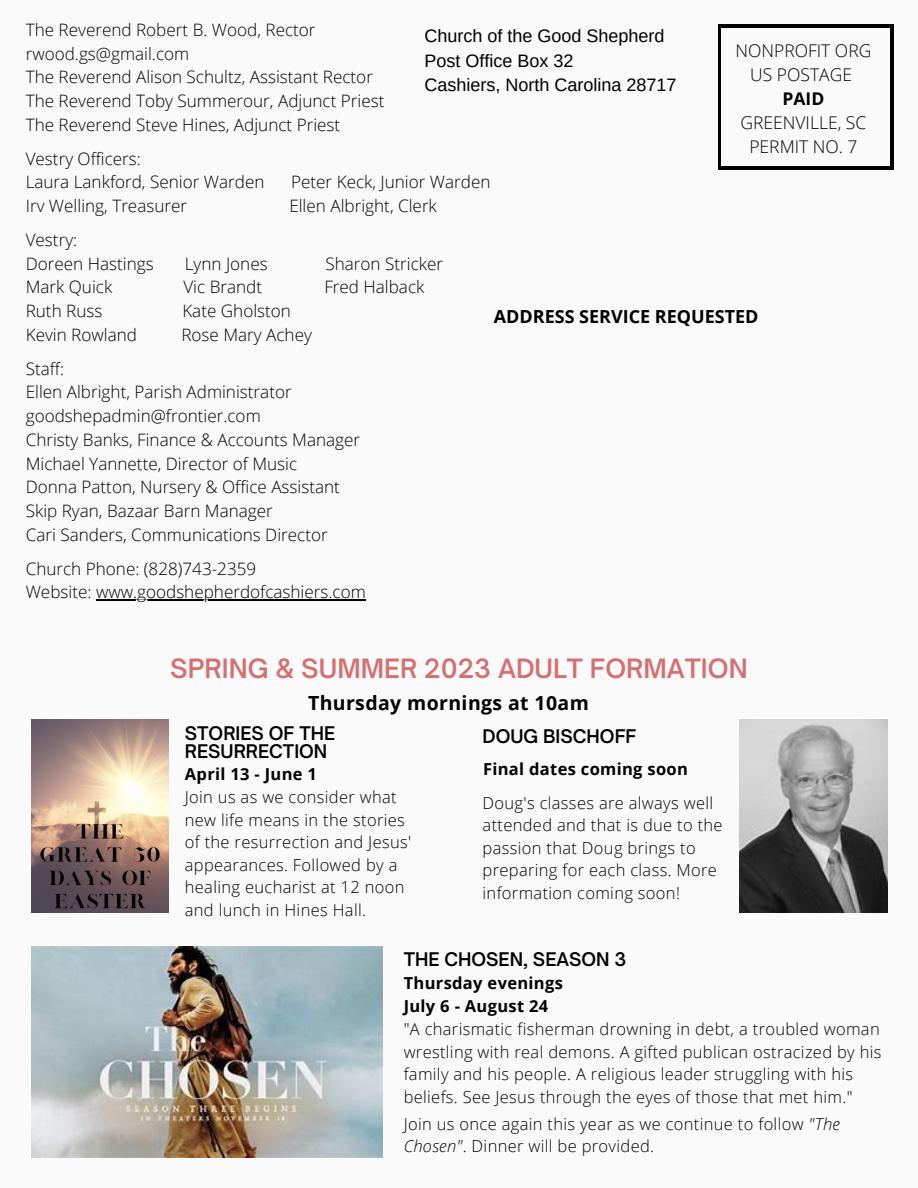
<style>
.page{position:relative;width:918px;height:1188px;background:#fafafa}
.page>*{position:absolute;margin:0;border:0;box-sizing:border-box;transform-origin:0 0}
.t1{font:600 25.5px "Open Sauce One";color:#d67070}
.t2{font:700 19.5px "Open Sans";letter-spacing:.02em;color:#000}
.t3{font:18px "Arimo";color:#000}
.t4{font:600 18px/18px "Open Sauce One";color:#000}
.t5{font:700 18px "Open Sans";color:#000}
.t6{font:300 17.55px "Open Sans";color:#000}
.t7{font:700 17.55px "Open Sans";color:#000}
.t8{font:300 17.1px "Open Sans";color:#000}
.t9{font:300 16.5px/22.5px "Open Sans";letter-spacing:.02em;color:#000}
.t10{font:700 16.5px "Open Sans";letter-spacing:.02em;color:#000}
.s1{font-style:italic}
</style>
<div class="page">
<div style="left:718px;top:25px;width:176px;height:145px;background:linear-gradient(to right,#000,#000)"></div>
<div style="left:722px;top:29px;width:168px;height:137px;background:#fafafa"></div>
<img style="left:31px;top:946px;width:351px;height:212px">
<img style="left:740px;top:719px;width:147px;height:194px">
<img style="left:31px;top:719px;width:138px;height:194px">
<hr style="left:96px;top:600px;width:270px;height:1px;background:#000">
<p class="t8" style="left:26px;top:18px;width:291px">The Reverend Robert B. Wood, Rector</p>
<p class="t8" style="left:26px;top:41px;width:165px">rwood.gs@gmail.com</p>
<p class="t8" style="left:26px;top:65px;width:349px">The Reverend Alison Schultz, Assistant Rector</p>
<p class="t8" style="left:26px;top:89px;width:360px">The Reverend Toby Summerour, Adjunct Priest</p>
<p class="t8" style="left:26px;top:113px;width:316px">The Reverend Steve Hines, Adjunct Priest</p>
<p class="t8" style="left:26px;top:146px;width:117px">Vestry Officers:</p>
<p class="t8" style="left:26px;top:170px;width:240px">Laura Lankford, Senior Warden</p>
<p class="t8" style="left:291px;top:170px;width:201px">Peter Keck, Junior Warden</p>
<p class="t8" style="left:26px;top:194px;width:163px">Irv Welling, Treasurer</p>
<p class="t8" style="left:289px;top:194px;width:149px">Ellen Albright, Clerk</p>
<p class="t8" style="left:26px;top:228px;width:53px">Vestry:</p>
<p class="t8" style="left:26px;top:251px;width:129px">Doreen Hastings</p>
<p class="t8" style="left:185px;top:251px;width:84px">Lynn Jones</p>
<p class="t8" style="left:325px;top:251px;width:119px">Sharon Stricker</p>
<p class="t8" style="left:26px;top:275px;width:88px">Mark Quick</p>
<p class="t8" style="left:183px;top:275px;width:80px">Vic Brandt</p>
<p class="t8" style="left:324px;top:275px;width:102px">Fred Halback</p>
<p class="t8" style="left:26px;top:299px;width:78px">Ruth Russ</p>
<p class="t8" style="left:182px;top:299px;width:110px">Kate Gholston</p>
<p class="t8" style="left:26px;top:323px;width:113px">Kevin Rowland</p>
<p class="t8" style="left:181px;top:323px;width:132px">Rose Mary Achey</p>
<p class="t8" style="left:26px;top:356px;width:40px">Staff:</p>
<p class="t8" style="left:26px;top:380px;width:268px">Ellen Albright, Parish Administrator</p>
<p class="t8" style="left:26px;top:404px;width:237px">goodshepadmin@frontier.com</p>
<p class="t8" style="left:26px;top:428px;width:336px">Christy Banks, Finance &amp; Accounts Manager</p>
<p class="t8" style="left:26px;top:451px;width:273px">Michael Yannette, Director of Music</p>
<p class="t8" style="left:26px;top:475px;width:316px">Donna Patton, Nursery &amp; Office Assistant</p>
<p class="t8" style="left:26px;top:499px;width:249px">Skip Ryan, Bazaar Barn Manager</p>
<p class="t8" style="left:26px;top:523px;width:304px">Cari Sanders, Communications Director</p>
<p class="t8" style="left:26px;top:556px;width:232px">Church Phone: (828)743-2359</p>
<p class="t8" style="left:26px;top:580px;width:342px">Website: www.goodshepherdofcashiers.com</p>
<p class="t3" style="left:425px;top:26px;width:241px">Church of the Good Shepherd</p>
<p class="t3" style="left:425px;top:50px;width:150px">Post Office Box 32</p>
<p class="t3" style="left:425px;top:75px;width:253px">Cashiers, North Carolina 28717</p>
<p class="t6" style="left:736px;top:38px;width:137px">NONPROFIT ORG</p>
<p class="t6" style="left:750px;top:62px;width:103px">US POSTAGE</p>
<p class="t7" style="left:783px;top:86px;width:43px">PAID</p>
<p class="t6" style="left:741px;top:110px;width:127px">GREENVILLE, SC</p>
<p class="t6" style="left:749px;top:135px;width:110px">PERMIT NO. 7</p>
<p class="t5" style="left:494px;top:304px;width:266px">ADDRESS SERVICE REQUESTED</p>
<p class="t1" style="left:170px;top:652px;width:579px">SPRING &amp; SUMMER 2023 ADULT FORMATION</p>
<p class="t2" style="left:308px;top:689px;width:282px">Thursday mornings at 10am</p>
<p class="t4" style="left:185px;top:724px;width:152px">STORIES OF THE<br>RESURRECTION</p>
<p class="t9" style="left:185px;top:786px;width:228px">Join us as we consider what new life means in the stories of the resurrection and Jesus' appearances. Followed by a healing eucharist at 12 noon and lunch in Hines Hall.</p>
<p class="t4" style="left:483px;top:727px;width:155px">DOUG BISCHOFF</p>
<p class="t10" style="left:185px;top:763px;width:134px">April 13 - June 1</p>
<p class="t10" style="left:483px;top:757px;width:207px">Final dates coming soon</p>
<p class="t9" style="left:483px;top:791px;width:242px">Doug's classes are always well attended and that is due to the passion that Doug brings to preparing for each class. More information coming soon!</p>
<p class="t4" style="left:404px;top:950px;width:224px">THE CHOSEN, SEASON 3</p>
<p class="t10" style="left:404px;top:972px;width:161px">Thursday evenings</p>
<p class="t10" style="left:404px;top:994px;width:146px">July 6 - August 24</p>
<p class="t9" style="left:404px;top:1018px;width:479px">"A charismatic fisherman drowning in debt, a troubled woman wrestling with real demons. A gifted publican ostracized by his family and his people. A religious leader struggling with his beliefs. See Jesus through the eyes of those that met him."</p>
<p class="t9" style="left:404px;top:1112px;width:438px">Join us once again this year as we continue to follow <span class="s1">"The<br>Chosen"</span>. Dinner will be provided.</p>
</div>
